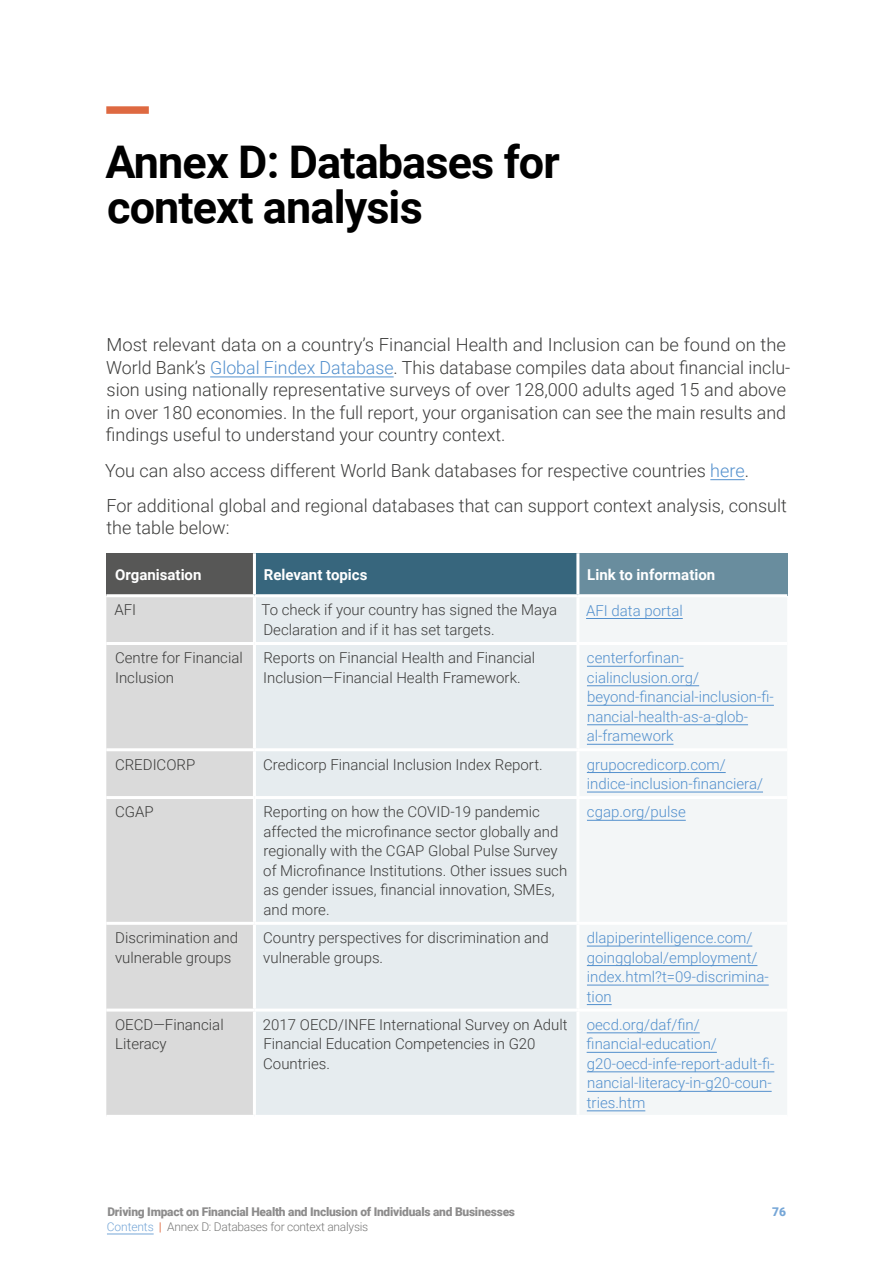
<style>
.page{position:relative;width:893px;height:1263px;background:#fff}
.page>*{position:absolute;margin:0;border:0;box-sizing:border-box;transform-origin:0 0}
.t1{font:700 45px/45px "Roboto";letter-spacing:-.02em;color:#000}
.t2{font:300 18px/22.5px "Roboto";color:#3c3c3b}
.t3{font:300 15px/19.5px "Roboto";color:#3c3c3b}
.t4{font:300 15px/19.5px "Roboto";color:#5390cd}
.t5{font:700 15px "Roboto";color:#fff}
.t6{font:900 12px "Roboto";letter-spacing:-.02em;color:#706f6f}
.t7{font:300 12px "Roboto";letter-spacing:-.02em;color:#575756}
.t8{font:900 12px "Roboto";color:#5390cd}
.s1{color:#5390cd}
.s2{font-weight:700;color:#de6941}
</style>
<div class="page">
<hr style="left:107px;top:1234px;width:47px;height:1px;background:#5390cd">
<svg style="left:106px;top:106px;width:43px;height:8px"></svg>
<hr style="left:210px;top:376px;width:184px;height:1px;background:#5390cd">
<hr style="left:710px;top:479px;width:35px;height:1px;background:#5390cd">
<div style="left:106px;top:553px;width:148px;height:43px;background:#575756"></div>
<div style="left:254px;top:553px;width:324px;height:43px;background:#37667d"></div>
<div style="left:578px;top:553px;width:209px;height:43px;background:#698d9e"></div>
<div style="left:106px;top:597px;width:147px;height:518px;background:#dadada"></div>
<div style="left:256px;top:597px;width:320px;height:518px;background:#e6ecef"></div>
<div style="left:580px;top:598px;width:207px;height:517px;background:#f3f6f7"></div>
<hr style="left:106px;top:642px;width:148px;height:3px;background:#fff">
<hr style="left:254px;top:642px;width:324px;height:3px;background:#fff">
<hr style="left:578px;top:642px;width:209px;height:3px;background:#fff">
<hr style="left:106px;top:748px;width:148px;height:3px;background:#fff">
<hr style="left:254px;top:748px;width:324px;height:3px;background:#fff">
<hr style="left:578px;top:748px;width:209px;height:3px;background:#fff">
<hr style="left:106px;top:796px;width:148px;height:3px;background:#fff">
<hr style="left:254px;top:796px;width:324px;height:3px;background:#fff">
<hr style="left:578px;top:796px;width:209px;height:3px;background:#fff">
<hr style="left:106px;top:922px;width:148px;height:3px;background:#fff">
<hr style="left:254px;top:922px;width:324px;height:3px;background:#fff">
<hr style="left:578px;top:922px;width:209px;height:3px;background:#fff">
<hr style="left:106px;top:1008px;width:148px;height:3px;background:#fff">
<hr style="left:254px;top:1008px;width:324px;height:3px;background:#fff">
<hr style="left:578px;top:1008px;width:209px;height:3px;background:#fff">
<hr style="left:253px;top:553px;width:3px;height:41px;background:#fff">
<hr style="left:576px;top:553px;width:3px;height:41px;background:#fff">
<hr style="left:106px;top:594px;width:148px;height:3px;background:#fff">
<hr style="left:254px;top:594px;width:324px;height:3px;background:#fff">
<hr style="left:578px;top:594px;width:209px;height:3px;background:#fff">
<hr style="left:586px;top:618px;width:97px;height:1px;background:#5390cd">
<hr style="left:587px;top:666px;width:97px;height:1px;background:#5390cd">
<hr style="left:587px;top:685px;width:112px;height:1px;background:#5390cd">
<hr style="left:587px;top:705px;width:187px;height:1px;background:#5390cd">
<hr style="left:587px;top:724px;width:161px;height:1px;background:#5390cd">
<hr style="left:587px;top:744px;width:86px;height:1px;background:#5390cd">
<hr style="left:587px;top:772px;width:139px;height:1px;background:#5390cd">
<hr style="left:587px;top:792px;width:176px;height:1px;background:#5390cd">
<hr style="left:587px;top:820px;width:99px;height:1px;background:#5390cd">
<hr style="left:587px;top:946px;width:165px;height:1px;background:#5390cd">
<hr style="left:587px;top:965px;width:170px;height:1px;background:#5390cd">
<hr style="left:587px;top:985px;width:182px;height:1px;background:#5390cd">
<svg style="left:587px;top:1004px;width:25px;height:1px"></svg>
<hr style="left:587px;top:1032px;width:113px;height:1px;background:#5390cd">
<hr style="left:587px;top:1052px;width:130px;height:1px;background:#5390cd">
<hr style="left:587px;top:1071px;width:187px;height:1px;background:#5390cd">
<hr style="left:587px;top:1091px;width:185px;height:1px;background:#5390cd">
<hr style="left:587px;top:1110px;width:58px;height:1px;background:#5390cd">
<h1 class="t1" style="left:106px;top:137px;width:456px">Annex D: Databases for context analysis</h1>
<p class="t2" style="left:106px;top:333px;width:686px">Most relevant data on a country’s Financial Health and Inclusion can be found on the World Bank’s <span class="s1">Global Findex Database</span>. This database compiles data about financial inclu&shy;sion using nationally representative surveys of over 128,000 adults aged 15 and above in over 180 economies. In the full report, your organisation can see the main results and findings useful to understand your country context.</p>
<p class="t2" style="left:105px;top:452px;width:683px;line-height:35.2px">You can also access different World Bank databases for respective countries <span class="s1">here</span>.<br>For additional global and regional databases that can support context analysis, consult</p>
<p class="t2" style="left:106px;top:516px;width:125px">the table below:</p>
<p class="t5" style="left:115px;top:564px;width:88px">Organisation</p>
<p class="t5" style="left:264px;top:564px;width:105px">Relevant topics</p>
<p class="t5" style="left:587px;top:564px;width:129px">Link to information</p>
<p class="t3" style="left:114px;top:600px;width:23px">AFI</p>
<p class="t3" style="left:261px;top:600px;width:297px">To check if your country has signed the Maya<br>Declaration and if it has set targets.</p>
<p class="t4" style="left:586px;top:600px;width:98px">AFI data portal</p>
<p class="t3" style="left:115px;top:648px;width:129px">Centre for Financial<br>Inclusion</p>
<p class="t3" style="left:263px;top:648px;width:273px">Reports on Financial Health and Financial<br>Inclusion—Financial Health Framework.</p>
<p class="t4" style="left:587px;top:648px;width:188px">centerforfinan&shy;cialinclusion.org/ beyond-financial-inclusion-fi&shy;nancial-health-as-a-glob&shy;al-framework</p>
<p class="t3" style="left:115px;top:754px;width:82px">CREDICORP</p>
<p class="t3" style="left:263px;top:754px;width:281px">Credicorp Financial Inclusion Index Report.</p>
<p class="t4" style="left:587px;top:754px;width:178px">grupocredicorp.com/ indice-inclusion-financiera/</p>
<p class="t3" style="left:115px;top:802px;width:40px">CGAP</p>
<p class="t3" style="left:263px;top:802px;width:305px">Reporting on how the COVID-19 pandemic affected the microfinance sector globally and regionally with the CGAP Global Pulse Survey of Microfinance Institutions. Other issues such as gender issues, financial innovation, SMEs, and more.</p>
<p class="t4" style="left:587px;top:802px;width:100px">cgap.org/pulse</p>
<p class="t3" style="left:115px;top:927px;width:125px">Discrimination and vulnerable groups</p>
<p class="t3" style="left:263px;top:927px;width:287px">Country perspectives for discrimination and vulnerable groups.</p>
<p class="t4" style="left:587px;top:927px;width:183px">dlapiperintelligence.com/ goingglobal/employment/ index.html?t=09-discrimina&shy;tion</p>
<p class="t3" style="left:115px;top:1014px;width:110px">OECD—Financial<br>Literacy</p>
<p class="t3" style="left:263px;top:1014px;width:306px">2017 OECD/INFE International Survey on Adult<br>Financial Education Competencies in G20<br>Countries.</p>
<p class="t4" style="left:587px;top:1014px;width:189px">oecd.org/daf/fin/ financial-education/ g20-oecd-infe-report-adult-fi&shy;nancial-literacy-in-g20-coun&shy;tries.htm</p>
<p class="t6" style="left:107px;top:1203px;width:409px">Driving Impact on Financial Health and Inclusion of Individuals and Businesses</p>
<p class="t8" style="left:772px;top:1203px;width:15px">76</p>
<p class="t7" style="left:107px;top:1218px;width:263px"><span class="s1">Contents</span> <span class="s2">|</span> Annex D: Databases for context analysis</p>
</div>
